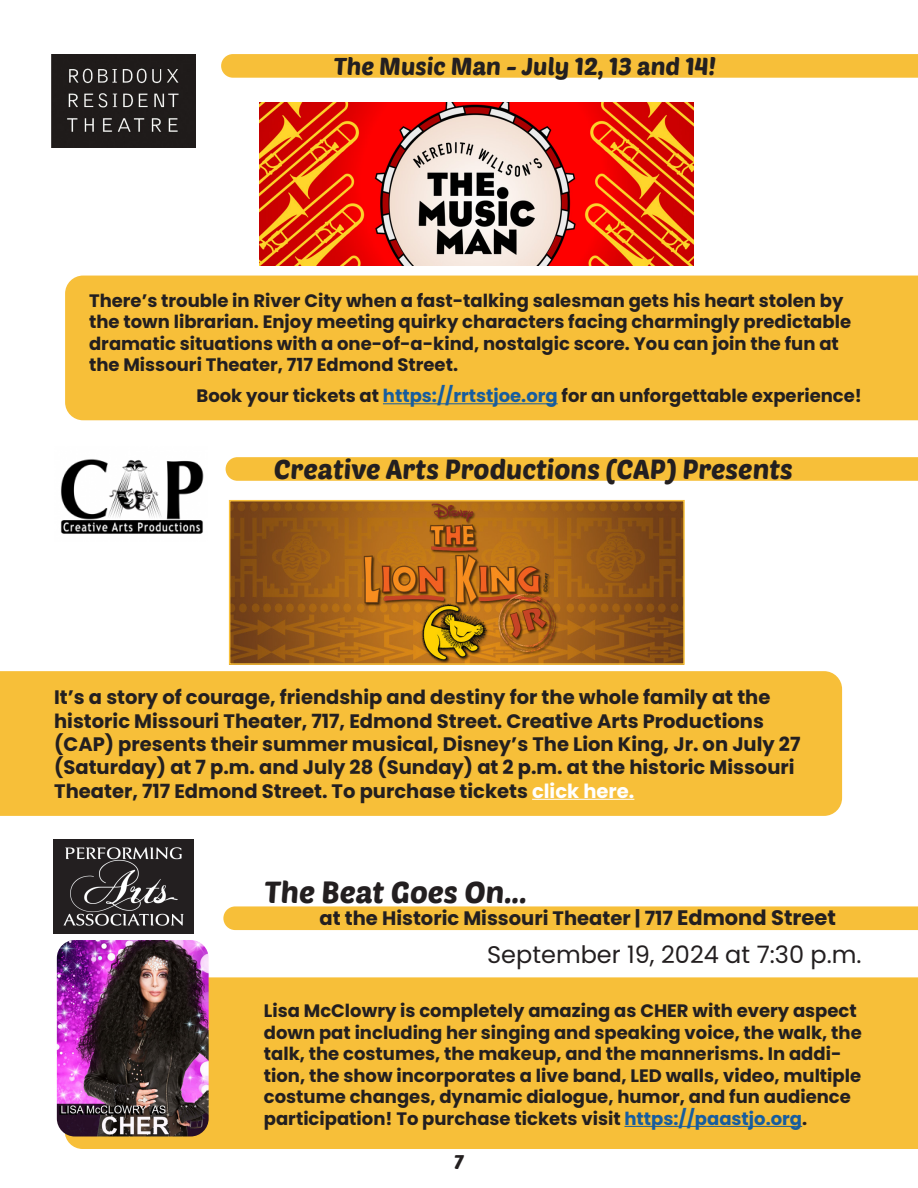
<style>
.page{position:relative;width:918px;height:1188px;background:#fff}
.page>*{position:absolute;margin:0;border:0;box-sizing:border-box;transform-origin:0 0}
.t1{font:30px "Poetsen One";color:#231f20}
.t2{font:27px "Poetsen One";color:#231f20}
.t3{font:24px "Poetsen One";color:#231f20}
.t4{font:24px "Poppins";color:#231f20}
.t5{font:700 19.5px/23.4px "Poppins";color:#231f20}
.t6{font:19.5px "Poetsen One";color:#231f20}
.t7{font:700 18px/21.6px "Poppins";color:#231f20}
.s1{color:#175d9e}
.s2{color:#fff}
.s3{font-size:21px}
</style>
<div class="page">
<div style="left:223px;top:906px;width:695px;height:24px;background:#f7bf39"></div>
<div style="left:65px;top:977px;width:853px;height:172px;background:#f7bf39"></div>
<div style="left:65px;top:276px;width:853px;height:144px;background:#f7bf39"></div>
<svg style="left:221px;top:54px;width:697px;height:24px;background:#f7c03c"></svg>
<hr style="left:383px;top:403px;width:175px;height:1px;background:#175d9e">
<img style="left:51px;top:54px;width:145px;height:94px">
<img style="left:260px;top:103px;width:434px;height:163px">
<img style="left:57px;top:940px;width:152px;height:197px">
<svg style="left:226px;top:457px;width:692px;height:24px;background:#f7c03c"></svg>
<div style="left:0;top:671px;width:842px;height:145px;background:#f7bf39"></div>
<hr style="left:532px;top:799px;width:102px;height:1px;background:#fff">
<img style="left:60px;top:459px;width:144px;height:75px">
<img style="left:232px;top:503px;width:450px;height:159px">
<div style="left:229px;top:500px;width:456px;height:165px;border:2px solid #f7bf39"></div>
<hr style="left:624px;top:1126px;width:178px;height:1px;background:#175d9e">
<img style="left:54px;top:840px;width:139px;height:93px">
<p class="t3" style="left:334px;top:51px;width:384px">The Music Man - July 12, 13 and 14!</p>
<p class="t7" style="left:89px;top:290px;width:764px">There’s trouble in River City when a fast-talking salesman gets his heart stolen by the town librarian. Enjoy meeting quirky characters facing charmingly predictable dramatic situations with a one-of-a-kind, nostalgic score. You can join the fun at the Missouri Theater, 717 Edmond Street.</p>
<p class="t7" style="left:196px;top:385px;width:667px">Book your tickets at <span class="s1">https://rrtstjoe.org</span> for an unforgettable experience!</p>
<p class="t2" style="left:274px;top:452px;width:520px">Creative Arts Productions (CAP) Presents</p>
<p class="t5" style="left:54px;top:686px;width:748px">It’s a story of courage, friendship and destiny for the whole family at the historic Missouri Theater, 717, Edmond Street. Creative Arts Productions (CAP) presents their summer musical, Disney’s The Lion King, Jr. on July 27 (Saturday) at 7 p.m. and July 28 (Sunday) at 2 p.m. at the historic Missouri Theater, 717 Edmond Street. To purchase tickets <span class="s2">click here.</span></p>
<p class="t1" style="left:265px;top:873px;width:264px">The Beat Goes On...</p>
<p class="t5" style="left:320px;top:906px;width:518px">at the Historic Missouri Theater | 717 <span class="s3">Edmond Street</span></p>
<p class="t4" style="left:487px;top:941px;width:376px">September 19, 2024 <span class="s2">at 7:30 p.m.</span></p>
<p class="t7" style="left:264px;top:1000px;width:599px">Lisa McClowry is completely amazing as CHER with every aspect down pat including her singing and speaking voice, the walk, the talk, the costumes, the makeup, and the mannerisms. In addi&shy;tion, the show incorporates a live band, LED walls, video, multiple costume changes, dynamic dialogue, humor, and fun audience participation! To purchase tickets visit <span class="s1">https://paastjo.org</span>.</p>
<p class="t6" style="left:454px;top:1149px;width:11px">7</p>
</div>
